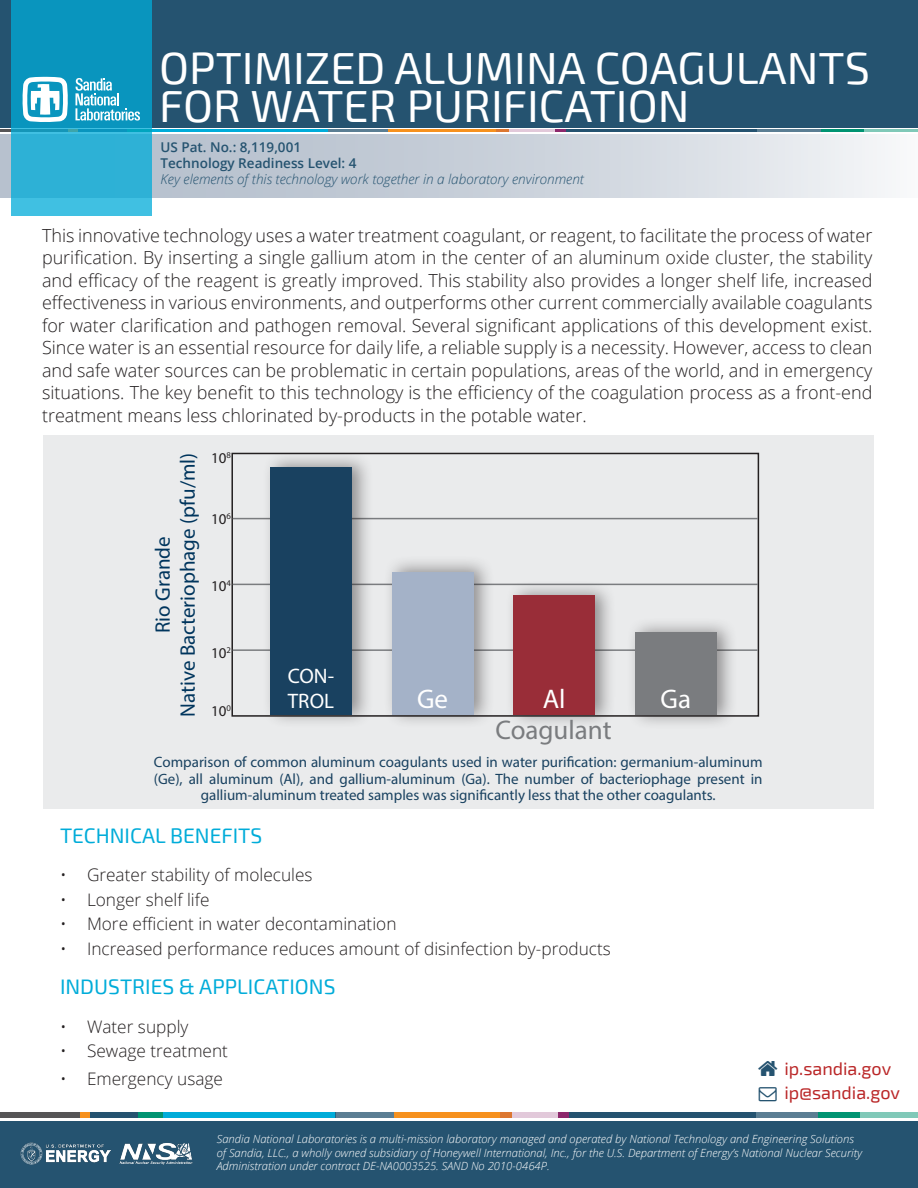
<style>
.page{position:relative;width:918px;height:1188px;background:#fff}
.page>*{position:absolute;margin:0;border:0;box-sizing:border-box;transform-origin:0 0}
.Heading{font:45px/37.5px "Exo 2";color:#fff}
.t1{font:27px "Myriad Pro";color:#7a7c7f}
.t2{font:27px "Myriad Pro";color:#fff}
.Subheadings{font:21px "Exo 2";color:#00acd9}
.t3{font:21px/25.2px "Myriad Pro";color:#00355d;text-align:center}
.t4{font:21px/25.2px "Myriad Pro";color:#fff}
.Body_Text{font:300 18px/22.5px "Open Sans";color:#231f20;text-align:justify}
.t5{font:18px "Exo 2";color:#ba2627}
.t6{font:300 17.25px "Open Sans";color:#231f20}
.t7{font:15px/16.5px "Myriad Pro";color:#194160;text-align:center}
.t8{font:15px "Myriad Pro";color:#231f20}
.t9{font:italic 300 13.5px "Open Sans";color:#255370}
.t10{font:600 13.5px "Open Sans";color:#255370}
.t11{font:italic 300 11.25px/13.5px "Open Sans";color:#fff}
</style>
<div class="page">
<div style="left:0;top:0;width:918px;height:127px;background:#255370"></div>
<hr style="left:0;top:129px;width:70px;height:3px;background:#1e1d1e">
<hr style="left:150px;top:129px;width:178px;height:3px;background:#00acd9">
<hr style="left:328px;top:129px;width:60px;height:3px;background:#255370">
<hr style="left:388px;top:129px;width:120px;height:3px;background:#f6911e">
<svg style="left:556px;top:129px;width:10px;height:3px"></svg>
<hr style="left:496px;top:129px;width:60px;height:3px;background:#8d286c">
<hr style="left:566px;top:129px;width:191px;height:3px;background:#255370">
<hr style="left:755px;top:129px;width:68px;height:3px;background:#255370">
<hr style="left:862px;top:129px;width:56px;height:3px;background:#009472">
<hr style="left:821px;top:129px;width:42px;height:3px;background:#009472">
<svg style="left:0;top:134px;width:888px;height:64px;background:#ced4dd"></svg>
<div style="left:0;top:1112px;width:82px;height:6px;background:#565556"></div>
<div style="left:81px;top:1112px;width:9px;height:6px;background:#f6911e"></div>
<div style="left:90px;top:1112px;width:48px;height:6px;background:#255370"></div>
<div style="left:161px;top:1112px;width:174px;height:6px;background:#00acd9"></div>
<div style="left:138px;top:1112px;width:24px;height:6px;background:#009472"></div>
<div style="left:335px;top:1112px;width:59px;height:6px;background:#5b7e93"></div>
<div style="left:394px;top:1112px;width:118px;height:6px;background:#f6911e"></div>
<div style="left:558px;top:1112px;width:12px;height:6px;background:#8d286c"></div>
<svg style="left:500px;top:1112px;width:58px;height:6px"></svg>
<div style="left:569px;top:1112px;width:187px;height:6px;background:#255370"></div>
<div style="left:754px;top:1112px;width:66px;height:6px;background:#5b7e93"></div>
<div style="left:859px;top:1112px;width:59px;height:6px;background:#80c9b8"></div>
<div style="left:819px;top:1112px;width:41px;height:6px;background:#009472"></div>
<div style="left:0;top:1121px;width:918px;height:67px;background:#255370"></div>
<svg style="left:11px;top:0;width:141px;height:216px;background:#1ca3ca"></svg>
<svg style="left:22px;top:77px;width:46px;height:45px;background:#9cd4e4"></svg>
<svg style="left:75px;top:78px;width:65px;height:43px;background:#50b3d0"></svg>
<img style="left:20px;top:1142px;width:91px;height:23px">
<img style="left:119px;top:1143px;width:74px;height:22px">
<div style="left:44px;top:435px;width:830px;height:374px;background:#eaebec"></div>
<div style="left:231px;top:453px;width:528px;height:264px;border:2px solid #231f20"></div>
<hr style="left:233px;top:518px;width:525px;height:1px;background:#7a7c7f">
<hr style="left:233px;top:584px;width:525px;height:1px;background:#7a7c7f">
<hr style="left:233px;top:649px;width:525px;height:2px;background:#7a7c7f">
<div style="left:262px;top:451px;width:111px;height:278px;background:#231f20;opacity:.47"></div>
<div style="left:270px;top:467px;width:81px;height:248px;background:#194160"></div>
<div style="left:383px;top:555px;width:112px;height:173px;background:#231f20;opacity:.47"></div>
<div style="left:392px;top:572px;width:81px;height:143px;background:#a4b2c8"></div>
<div style="left:505px;top:580px;width:112px;height:150px;background:#231f20;opacity:.47"></div>
<div style="left:514px;top:595px;width:81px;height:120px;background:#992d38"></div>
<div style="left:626px;top:616px;width:112px;height:114px;background:#231f20;opacity:.47"></div>
<div style="left:635px;top:632px;width:81px;height:83px;background:#7a7c7f"></div>
<p class="Heading" style="left:159px;top:51px;width:712px">OPTIMIZED ALUMINA COAGULANTS<br>FOR WATER PURIFICATION</p>
<p class="t10" style="left:161px;top:138px;width:142px">US Pat. No.: 8,119,001</p>
<p class="t10" style="left:161px;top:154px;width:197px">Technology Readiness Level: 4</p>
<p class="t9" style="left:161px;top:170px;width:425px">Key elements of this technology work together in a laboratory environment</p>
<p class="Body_Text" style="left:42px;top:224px;width:832px">This innovative technology uses a water treatment coagulant, or reagent, to facilitate the process of water purification. By inserting a single gallium atom in the center of an aluminum oxide cluster, the stability and efficacy of the reagent is greatly improved. This stability also provides a longer shelf life, increased effectiveness in various environments, and outperforms other current commercially available coagulants for water clarification and pathogen removal. Several significant applications of this development exist.<br>Since water is an essential resource for daily life, a reliable supply is a necessity. However, access to clean and safe water sources can be problematic in certain populations, areas of the world, and in emergency situations. The key benefit to this technology is the efficiency of the coagulation process as a front-end treatment means less chlorinated by-products in the potable water.</p>
<p class="t3" style="left:150px;top:717px;width:265px;rotate:-90deg">Rio Grande<br>Native Bacteriophage (pfu/ml)</p>
<p class="t8" style="left:211px;top:449px;width:21px">10<sup>8</sup></p>
<p class="t8" style="left:211px;top:509px;width:21px">10<sup>6</sup></p>
<p class="t8" style="left:211px;top:576px;width:21px">10<sup>4</sup></p>
<p class="t8" style="left:211px;top:644px;width:21px">10<sup>2</sup></p>
<p class="t4" style="left:288px;top:663px;width:48px">CON-<br>TROL</p>
<p class="t2" style="left:417px;top:682px;width:33px">Ge</p>
<p class="t2" style="left:543px;top:682px;width:24px">Al</p>
<p class="t2" style="left:660px;top:682px;width:32px">Ga</p>
<p class="t1" style="left:495px;top:714px;width:118px">Coagulant</p>
<p class="t8" style="left:211px;top:702px;width:21px">10<sup>0</sup></p>
<p class="t7" style="left:154px;top:754px;width:610px">Comparison of common aluminum coagulants used in water purification: germanium-aluminum (Ge), all aluminum (Al), and gallium-aluminum (Ga). The number of bacteriophage present in gallium-aluminum treated samples was significantly less that the other coagulants.</p>
<p class="Subheadings" style="left:60px;top:823px;width:204px">TECHNICAL BENEFITS</p>
<p class="t6" style="left:60px;top:863px;width:254px">• Greater stability of molecules</p>
<p class="t6" style="left:60px;top:888px;width:151px">• Longer shelf life</p>
<p class="t6" style="left:60px;top:912px;width:338px">• More efficient in water decontamination</p>
<p class="t6" style="left:60px;top:937px;width:552px">• Increased performance reduces amount of disinfection by-products</p>
<p class="Subheadings" style="left:60px;top:975px;width:277px">INDUSTRIES &amp; APPLICATIONS</p>
<p class="t6" style="left:60px;top:1014px;width:130px">• Water supply</p>
<p class="t6" style="left:60px;top:1039px;width:170px">• Sewage treatment</p>
<p class="t6" style="left:60px;top:1067px;width:165px">• Emergency usage</p>
<p class="t5" style="left:784px;top:1058px;width:108px">ip.sandia.gov</p>
<p class="t5" style="left:784px;top:1082px;width:117px">ip@sandia.gov</p>
<p class="t11" style="left:217px;top:1132px;width:647px">Sandia National Laboratories is a multi-mission laboratory managed and operated by National Technology and Engineering Solutions of Sandia, LLC., a wholly owned subsidiary of Honeywell International, Inc., for the U.S. Department of Energy’s National Nuclear Security<br>Administration under contract DE-NA0003525. SAND No 2010-0464P.</p>
</div>
